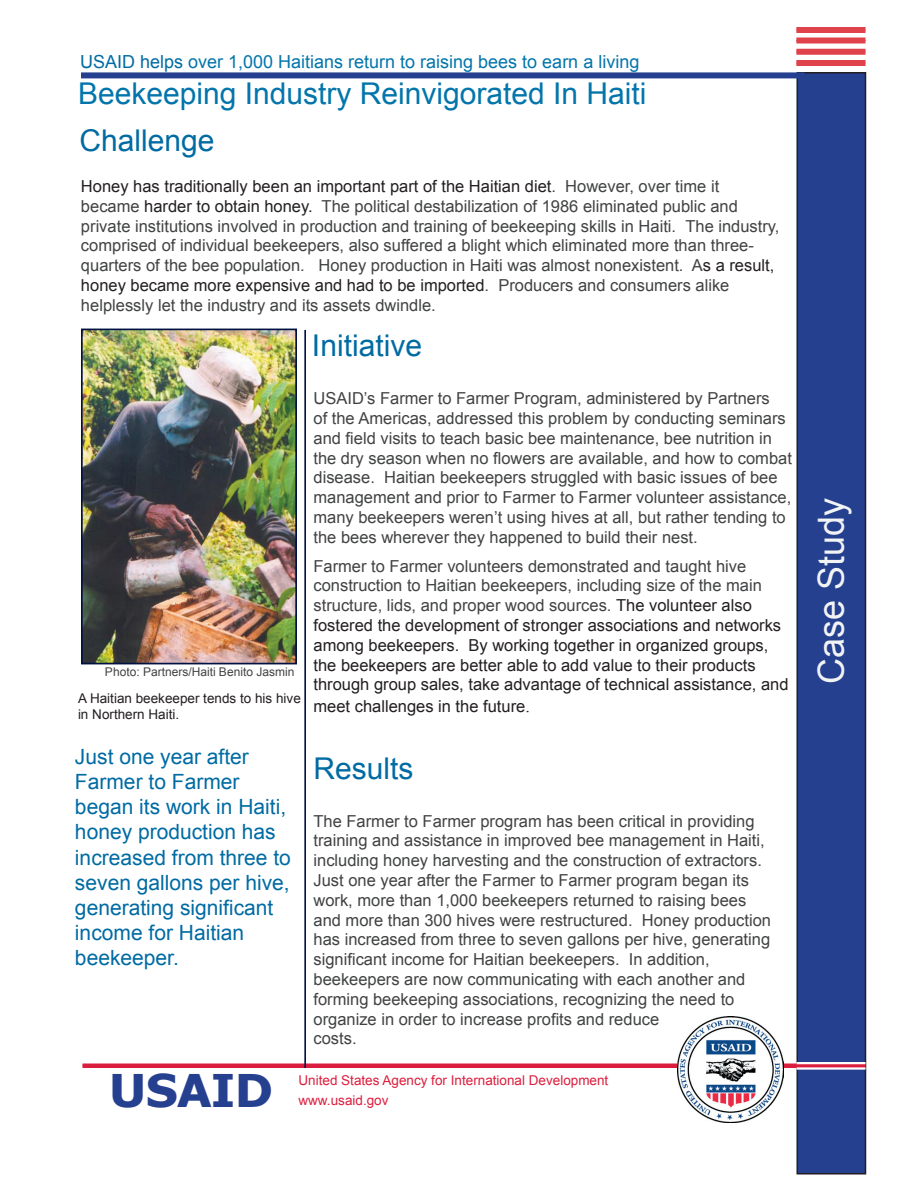
<style>
.page{position:relative;width:918px;height:1188px;background:#fff}
.page>*{position:absolute;margin:0;border:0;box-sizing:border-box;transform-origin:0 0}
.t1{font:700 45px "Tahoma";color:#25408f;scale:1.1 1}
.t2{font:36px "Arial";color:#f2f3f4}
.Headline{font:30px "Arial";color:#0375ab}
.t3{font:30px "Arial";color:#006ba3}
.t4{font:21px/25.2px "Arial";color:#006ba3}
.Impact{font:18px "Arial";color:#0375ab}
.Results{font:16.5px/19.8px "Arial";color:#414243}
.Initiative{font:16.5px/19.8px "Arial";color:#414243}
.Initiative-2{font:16.5px/19.8px "Arial";color:#231f20}
.t5{font:13.5px "Arial";color:#dc1e3e}
.t6{font:13.5px/16.2px "Arial";color:#231f20}
.PhotographersOrg{font:12px "Arial";color:#414243}
.s1{color:#006ba3}
.s2{color:#231f20}
.s3{color:#414243}
.s4{font-family:"Times New Roman";font-size:18px}
</style>
<div class="page">
<div style="left:797px;top:73px;width:69px;height:1101px;background:#25408f"></div>
<div style="left:796px;top:72px;width:70px;height:1102px;border:2px solid #231f20"></div>
<div style="left:81px;top:72px;width:724px;height:6px;background:#25408f"></div>
<hr style="left:82px;top:1064px;width:784px;height:4px;background:#dc1e3e">
<hr style="left:796px;top:1067px;width:70px;height:3px;background:#fff">
<img style="left:677px;top:1017px;width:106px;height:106px">
<div style="left:796px;top:60px;width:70px;height:6px;background:#df424b"></div>
<div style="left:796px;top:49px;width:69px;height:6px;background:#df424b"></div>
<div style="left:796px;top:38px;width:69px;height:6px;background:#df424b"></div>
<div style="left:796px;top:27px;width:69px;height:6px;background:#df424b"></div>
<hr style="left:796px;top:1062px;width:69px;height:2px;background:#fff">
<hr style="left:304px;top:330px;width:2px;height:738px;background:#001143">
<img style="left:84px;top:332px;width:210px;height:329px">
<div style="left:81px;top:329px;width:216px;height:335px;border:2px solid #001143"></div>
<p class="Impact" style="left:80px;top:49px;width:561px"><span class="s1">USAID helps</span> over 1,000 Haitians return to raising bees to earn a living</p>
<p class="Headline" style="left:78px;top:73px;width:570px">Beekeeping Industry Reinvigorated In Haiti</p>
<p class="t3" style="left:79px;top:120px;width:137px">Challenge</p>
<p class="Results" style="left:81px;top:176px;width:700px"><span class="s2">Honey has traditionally been an important part of the Haitian diet</span>. However, over time it became <span class="s2">harder to obtain honey.</span> The political destabilization of 1986 eliminated public and private institutions involved in production and training of beekeeping skills in Haiti. The industry, comprised of individual beekeepers, also suffered a blight which eliminated more than three&shy;quarters of the bee population. Honey production in Haiti was almost nonexistent. A<span class="s2">s a result, honey became more expensive and had to be imported</span>. Producers and consumers alike helplessly let the industry and its assets dwindle.</p>
<p class="t3" style="left:312px;top:324px;width:112px">Initiative</p>
<p class="PhotographersOrg" style="left:105px;top:664px;width:191px">Photo: Partners/Haiti Benito Jasmin</p>
<p class="t6" style="left:78px;top:690px;width:224px">A Haitian beekeeper tends to his hive in Northern Haiti.</p>
<p class="t4" style="left:75px;top:744px;width:217px">Just one year after<br>Farmer to Farmer began its work in Haiti, honey production has increased from three to seven gallons per hive, generating significant income for Haitian beekeeper.</p>
<p class="Initiative" style="left:313px;top:388px;width:480px">USAID’s Farmer to Farmer Program, administered by Partners<br>of the Americas, addressed this problem by conducting seminars and field visits to teach basic bee maintenance, bee nutrition in the dry season when no flowers are available, and how to combat disease. Haitian beekeepers struggled with basic issues of bee management and prior to Farmer to Farmer volunteer assistance, many beekeepers weren’t using hives at all, but rather tending to the bees wherever they happened to build their nest.</p>
<p class="Initiative-2" style="left:313px;top:556px;width:477px"><span class="s3">Farmer to Farmer volunteers demonstrated and taught hive construction to Haitian beekeepers, including size of the main structure, lids, and proper wood sources.</span> The volunteer also fostered the development of stronger associations and networks among beekeepers. By working together in organized groups, the beekeepers are better able to add value to their products through group sales, take advantage of technical assistance, and</p>
<p class="Initiative-2" style="left:313px;top:696px;width:218px">meet challenges in the future<span class="s4">.</span></p>
<p class="t3" style="left:313px;top:748px;width:102px">Results</p>
<p class="Results" style="left:313px;top:811px;width:459px">The Farmer to Farmer program has been critical in providing training and assistance in improved bee management in Haiti, including honey harvesting and the construction of extractors.<br>Just one year after the Farmer to Farmer program began its work, more than 1,000 beekeepers returned to raising bees and more than 300 hives were restructured. Honey production has increased from three to seven gallons per hive, generating significant income for Haitian beekeepers. In addition, beekeepers are now communicating with each another and forming beekeeping associations, recognizing the need to organize in order to increase profits and reduce<br>costs.</p>
<p class="t1" style="left:110px;top:1059px;width:150px">USAID</p>
<p class="t5" style="left:298px;top:1071px;width:311px">United States Agency for International Development</p>
<p class="t5" style="left:298px;top:1091px;width:92px">www.usaid.gov</p>
<p class="t2" style="left:806px;top:684px;width:188px;rotate:-90deg">Case Study</p>
</div>
